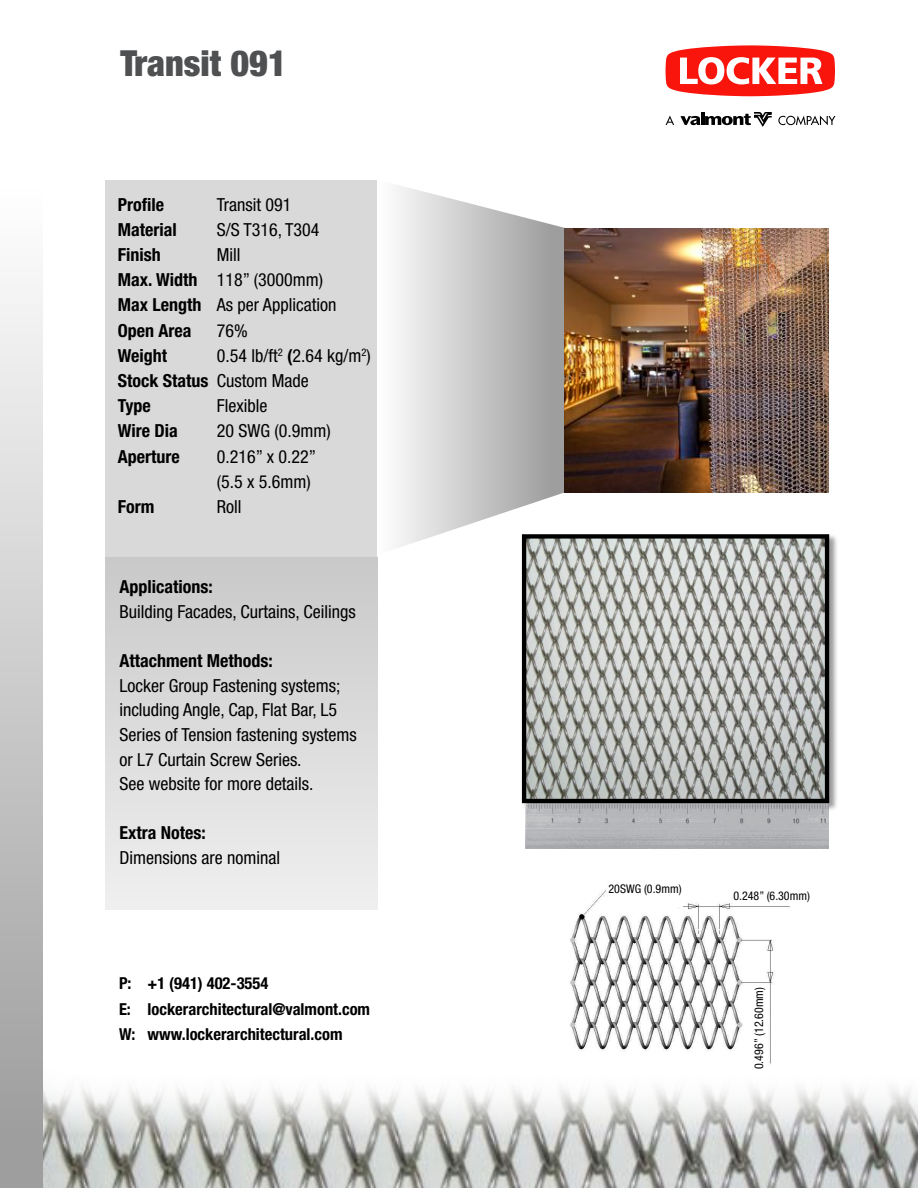
<style>
.page{position:relative;width:918px;height:1188px;background:#fff}
.page>*{position:absolute;margin:0;border:0;box-sizing:border-box;transform-origin:0 0}
.t1{font:900 condensed 36px "Helvetica Neue";color:#4f5052}
.t2{font:condensed 18px/25.2px "Helvetica Neue";color:#000}
.t3{font:700 condensed 18px "Helvetica Neue";color:#000}
.t4{font:700 condensed 16.5px/25.8px "Helvetica Neue";color:#000}
.t5{font:condensed 12px "Helvetica Neue";color:#000}
.t6{font:700 9.45px "Tahoma";color:#000}
.s1{font-weight:700}
</style>
<div class="page">
<svg style="left:43px;top:1135px;width:875px;height:53px;background:#aeb0ad"></svg>
<div style="left:105px;top:180px;width:272px;height:378px;background:#d9d9d9"></div>
<div style="left:105px;top:558px;width:272px;height:352px;background:linear-gradient(to bottom,#c9c9c9,#efefef)"></div>
<svg style="left:665px;top:45px;width:170px;height:52px"></svg>
<svg style="left:680px;top:112px;width:92px;height:15px"></svg>
<svg style="left:666px;top:116px;width:8px;height:9px"></svg>
<svg style="left:778px;top:116px;width:57px;height:9px"></svg>
<svg style="left:397px;top:185px;width:168px;height:363px"></svg>
<img style="left:564px;top:228px;width:264px;height:265px">
<div style="left:506px;top:521px;width:340px;height:342px;background:#fff"></div>
<img style="left:521px;top:534px;width:316px;height:280px">
<img style="left:527px;top:539px;width:297px;height:259px">
<div style="left:522px;top:534px;width:307px;height:269px;border:4px solid #000"></div>
<img style="left:526px;top:804px;width:303px;height:45px">
<svg style="left:43px;top:1088px;width:875px;height:47px"></svg>
<svg style="left:570px;top:890px;width:220px;height:174px"></svg>
<div style="left:0;top:901px;width:43px;height:236px;background:#a9a9a9"></div>
<div style="left:1px;top:0;width:42px;height:1188px;background:linear-gradient(to bottom,#fff,#9b9b9b)"></div>
<div style="left:609px;top:884px;width:74px;height:23px;background:#fff"></div>
<div style="left:733px;top:890px;width:90px;height:14px;background:#fff"></div>
<div style="left:754px;top:986px;width:14px;height:83px;background:#fff"></div>
<h1 class="t1" style="left:121px;top:41px;width:168px">Transit 091</h1>
<h1 class="t1" style="left:121px;top:62px;width:168px">Transit 091</h1>
<p class="t3" style="left:118px;top:193px;width:48px">Profile</p>
<p class="t2" style="left:217px;top:191px;width:76px">Transit 091</p>
<p class="t3" style="left:118px;top:218px;width:60px">Material</p>
<p class="t2" style="left:217px;top:217px;width:104px">S/S T316, T304</p>
<p class="t3" style="left:118px;top:244px;width:44px">Finish</p>
<p class="t2" style="left:118px;top:242px;width:220px;text-indent:99px">Mill<br><span class="s1">Max. Width</span> 118” (3000mm)<br><span class="s1">Max Length</span> As per Application<br><span class="s1">Open Area</span></p>
<p class="t2" style="left:217px;top:317px;width:32px">76%</p>
<p class="t2" style="left:118px;top:343px;width:254px;text-indent:99px">0.54 lb/ft<sup>2</sup> <span class="s1">(</span>2.64 kg/m<sup>2</sup>)<br><span class="s1">Stock Status</span> Custom Made<br><span class="s1">Type</span></p>
<p class="t3" style="left:118px;top:344px;width:51px">Weight</p>
<p class="t2" style="left:217px;top:393px;width:52px">Flexible</p>
<p class="t3" style="left:118px;top:420px;width:61px">Wire Dia</p>
<p class="t2" style="left:217px;top:418px;width:115px">20 SWG (0.9mm)</p>
<p class="t3" style="left:118px;top:445px;width:63px">Aperture</p>
<p class="t2" style="left:217px;top:443px;width:101px">0.216” x 0.22” (5.5 x 5.6mm)</p>
<p class="t3" style="left:118px;top:496px;width:38px">Form</p>
<p class="t2" style="left:217px;top:494px;width:26px">Roll</p>
<p class="t3" style="left:119px;top:576px;width:95px">Applications:</p>
<p class="t2" style="left:119px;top:599px;width:238px">Building Facades, Curtains, Ceilings</p>
<p class="t3" style="left:119px;top:650px;width:155px">Attachment Methods:</p>
<p class="t2" style="left:119px;top:673px;width:239px;line-height:24.6px">Locker Group Fastening systems; including Angle, Cap, Flat Bar, L5<br>Series of Tension fastening systems or L7 Curtain Screw Series.<br>See website for more details.</p>
<p class="t3" style="left:119px;top:822px;width:88px">Extra Notes:</p>
<p class="t2" style="left:119px;top:845px;width:162px">Dimensions are nominal</p>
<p class="t6" style="left:337px;top:603px;width:36px">Weight</p>
<p class="t4" style="left:119px;top:970px;width:253px">P: +1 (941) 402-3554<br>E: lockerarchitectural@valmont.com<br>W: www.lockerarchitectural.com</p>
<p class="t5" style="left:609px;top:882px;width:75px">20SWG (0.9mm)</p>
<p class="t5" style="left:733px;top:889px;width:78px">0.248” (6.30mm)</p>
<p class="t5" style="left:752px;top:1069px;width:84px;rotate:-90deg">0.496” (12.60mm)</p>
</div>
